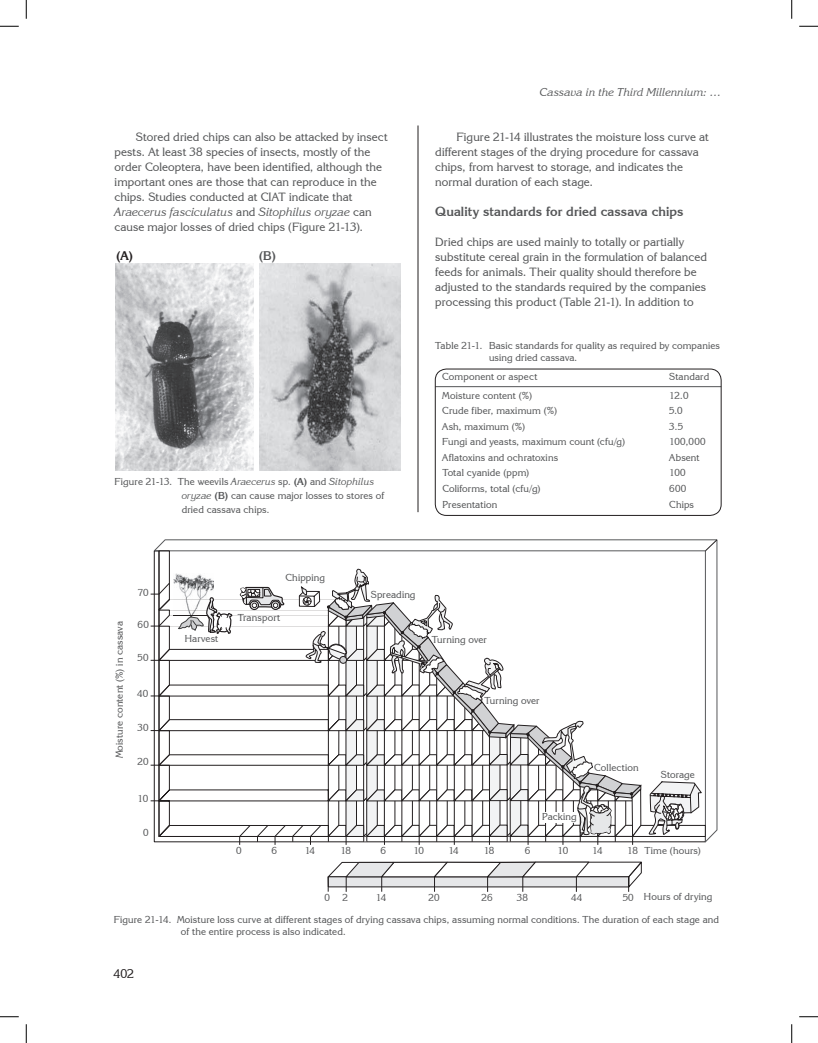
<style>
.page{position:relative;width:818px;height:1043px;background:#fff}
.page>*{position:absolute;margin:0;border:0;box-sizing:border-box;transform-origin:0 0}
.t1{font:700 13.12px "Korinna IT Cby BT";letter-spacing:.005em;color:#545557}
.t2{font:700 12.5px "Korinna IT Cby BT";color:#231f20}
.t3{font:700 12.5px "Korinna IT Cby BT";color:#545557}
.t4{font:12.5px "Korinna IT Cby BT";color:#231f20}
.t5{font:11.88px/15px "Korinna IT Cby BT";letter-spacing:.01em;color:#545557}
.t6{font:italic 11.25px "Korinna IT Cby BT";letter-spacing:.015em;color:#545557}
.t7{font:10px/13.8px "Korinna IT Cby BT";letter-spacing:.015em;color:#545557}
.s1{font-style:italic}
.s2{font-weight:700}
</style>
<div class="page">
<img style="left:115px;top:263px;width:138px;height:208px">
<img style="left:259px;top:263px;width:141px;height:207px">
<hr style="left:418px;top:125px;width:1px;height:387px;background:#231f20">
<svg style="left:151px;top:539px;width:566px;height:305px"></svg>
<svg style="left:328px;top:862px;width:313px;height:29px"></svg>
<hr style="left:435px;top:386px;width:286px;height:1px;background:#545557">
<div style="left:435px;top:369px;width:286px;height:146px;border:1px solid #231f20;border-radius:11px"></div>
<div style="left:540px;top:812px;width:38px;height:10px;background:#fff"></div>
<svg style="left:0;top:25px;width:19px;height:2px"></svg>
<svg style="left:799px;top:25px;width:19px;height:2px"></svg>
<svg style="left:0;top:1016px;width:19px;height:1px"></svg>
<svg style="left:799px;top:1016px;width:19px;height:1px"></svg>
<svg style="left:25px;top:0;width:2px;height:19px"></svg>
<svg style="left:25px;top:1024px;width:2px;height:18px"></svg>
<svg style="left:791px;top:0;width:1px;height:19px"></svg>
<svg style="left:791px;top:1024px;width:1px;height:18px"></svg>
<p class="t5" style="left:115px;top:130px;width:274px;text-indent:21px">Stored dried chips can also be attacked by insect pests. At least 38 species of insects, mostly of the order Coleoptera, have been identified, although the important ones are those that can reproduce in the chips. Studies conducted at CIAT indicate that <span class="s1">Araecerus fasciculatus</span> and <span class="s1">Sitophilus oryzae</span> can cause major losses of dried chips (Figure 21-13).</p>
<p class="t2" style="left:116px;top:250px;width:18px">(A)</p>
<p class="t3" style="left:259px;top:250px;width:19px">(B)</p>
<p class="t7" style="left:182px;top:476px;width:204px;text-indent:-67px">Figure 21-13. The weevils <span class="s1">Araecerus</span> sp. <span class="s2">(A)</span> and <span class="s1">Sitophilus oryzae</span> <span class="s2">(B)</span> can cause major losses to stores of dried cassava chips.</p>
<p class="t6" style="left:539px;top:88px;width:183px">Cassava in the Third Millennium: …</p>
<p class="t5" style="left:435px;top:130px;width:275px;text-indent:21px">Figure 21-14 illustrates the moisture loss curve at different stages of the drying procedure for cassava chips, from harvest to storage, and indicates the normal duration of each stage.</p>
<h1 class="t1" style="left:435px;top:205px;width:250px">Quality standards for dried cassava chips</h1>
<p class="t5" style="left:435px;top:235px;width:273px">Dried chips are used mainly to totally or partially substitute cereal grain in the formulation of balanced feeds for animals. Their quality should therefore be adjusted to the standards required by the companies processing this product (Table 21-1). In addition to</p>
<p class="t7" style="left:489px;top:340px;width:232px;line-height:12px;text-indent:-54px">Table 21-1. Basic standards for quality as required by companies using dried cassava.</p>
<p class="t7" style="left:442px;top:370px;width:97px">Component or aspect</p>
<p class="t7" style="left:669px;top:370px;width:41px">Standard</p>
<p class="t7" style="left:442px;top:389px;width:91px">Moisture content (%)</p>
<p class="t7" style="left:669px;top:389px;width:21px">12.0</p>
<p class="t7" style="left:442px;top:404px;width:116px">Crude fiber, maximum (%)</p>
<p class="t7" style="left:669px;top:404px;width:15px">5.0</p>
<p class="t7" style="left:442px;top:420px;width:84px">Ash, maximum (%)</p>
<p class="t7" style="left:669px;top:420px;width:15px">3.5</p>
<p class="t7" style="left:442px;top:436px;width:184px">Fungi and yeasts, maximum count (cfu/g)</p>
<p class="t7" style="left:669px;top:436px;width:38px">100,000</p>
<p class="t7" style="left:442px;top:451px;width:117px">Aflatoxins and ochratoxins</p>
<p class="t7" style="left:669px;top:451px;width:32px">Absent</p>
<p class="t7" style="left:442px;top:467px;width:88px">Total cyanide (ppm)</p>
<p class="t7" style="left:669px;top:467px;width:18px">100</p>
<p class="t7" style="left:442px;top:482px;width:100px">Coliforms, total (cfu/g)</p>
<p class="t7" style="left:669px;top:482px;width:19px">600</p>
<p class="t7" style="left:442px;top:498px;width:56px">Presentation</p>
<p class="t7" style="left:669px;top:498px;width:26px">Chips</p>
<p class="t7" style="left:113px;top:758px;width:139px;rotate:-90deg">Moisture content (%) in cassava</p>
<p class="t7" style="left:138px;top:586px;width:12px">70</p>
<p class="t7" style="left:137px;top:618px;width:13px">60</p>
<p class="t7" style="left:137px;top:651px;width:13px">50</p>
<p class="t7" style="left:137px;top:687px;width:13px">40</p>
<p class="t7" style="left:138px;top:721px;width:13px">30</p>
<p class="t7" style="left:137px;top:755px;width:13px">20</p>
<p class="t7" style="left:138px;top:792px;width:12px">10</p>
<p class="t7" style="left:143px;top:826px;width:7px">0</p>
<p class="t7" style="left:185px;top:632px;width:35px">Harvest</p>
<p class="t7" style="left:285px;top:571px;width:41px">Chipping</p>
<p class="t7" style="left:238px;top:611px;width:44px">Transport</p>
<p class="t7" style="left:371px;top:588px;width:46px">Spreading</p>
<p class="t7" style="left:432px;top:633px;width:56px">Turning over</p>
<p class="t7" style="left:484px;top:694px;width:56px">Turning over</p>
<p class="t7" style="left:542px;top:810px;width:36px">Packing</p>
<p class="t7" style="left:594px;top:761px;width:46px">Collection</p>
<p class="t7" style="left:661px;top:768px;width:35px">Storage</p>
<p class="t7" style="left:236px;top:844px;width:7px">0</p>
<p class="t7" style="left:271px;top:844px;width:7px">6</p>
<p class="t7" style="left:304px;top:844px;width:12px">14</p>
<p class="t7" style="left:340px;top:844px;width:12px">18</p>
<p class="t7" style="left:380px;top:844px;width:7px">6</p>
<p class="t7" style="left:413px;top:844px;width:12px">10</p>
<p class="t7" style="left:448px;top:844px;width:12px">14</p>
<p class="t7" style="left:483px;top:844px;width:12px">18</p>
<p class="t7" style="left:525px;top:844px;width:7px">6</p>
<p class="t7" style="left:557px;top:844px;width:12px">10</p>
<p class="t7" style="left:592px;top:844px;width:12px">14</p>
<p class="t7" style="left:627px;top:844px;width:12px">18</p>
<p class="t7" style="left:324px;top:891px;width:25px">0 2</p>
<p class="t7" style="left:376px;top:891px;width:12px">14</p>
<p class="t7" style="left:428px;top:891px;width:13px">20</p>
<p class="t7" style="left:481px;top:891px;width:13px">26</p>
<p class="t7" style="left:517px;top:891px;width:13px">38</p>
<p class="t7" style="left:571px;top:891px;width:13px">44</p>
<p class="t7" style="left:622px;top:891px;width:13px">50</p>
<p class="t7" style="left:644px;top:844px;width:58px">Time (hours)</p>
<p class="t7" style="left:644px;top:890px;width:70px">Hours of drying</p>
<p class="t7" style="left:181px;top:914px;width:539px;line-height:12px;text-indent:-67px">Figure 21-14. Moisture loss curve at different stages of drying cassava chips, assuming normal conditions. The duration of each stage and of the entire process is also indicated.</p>
<p class="t4" style="left:113px;top:968px;width:22px">402</p>
</div>
